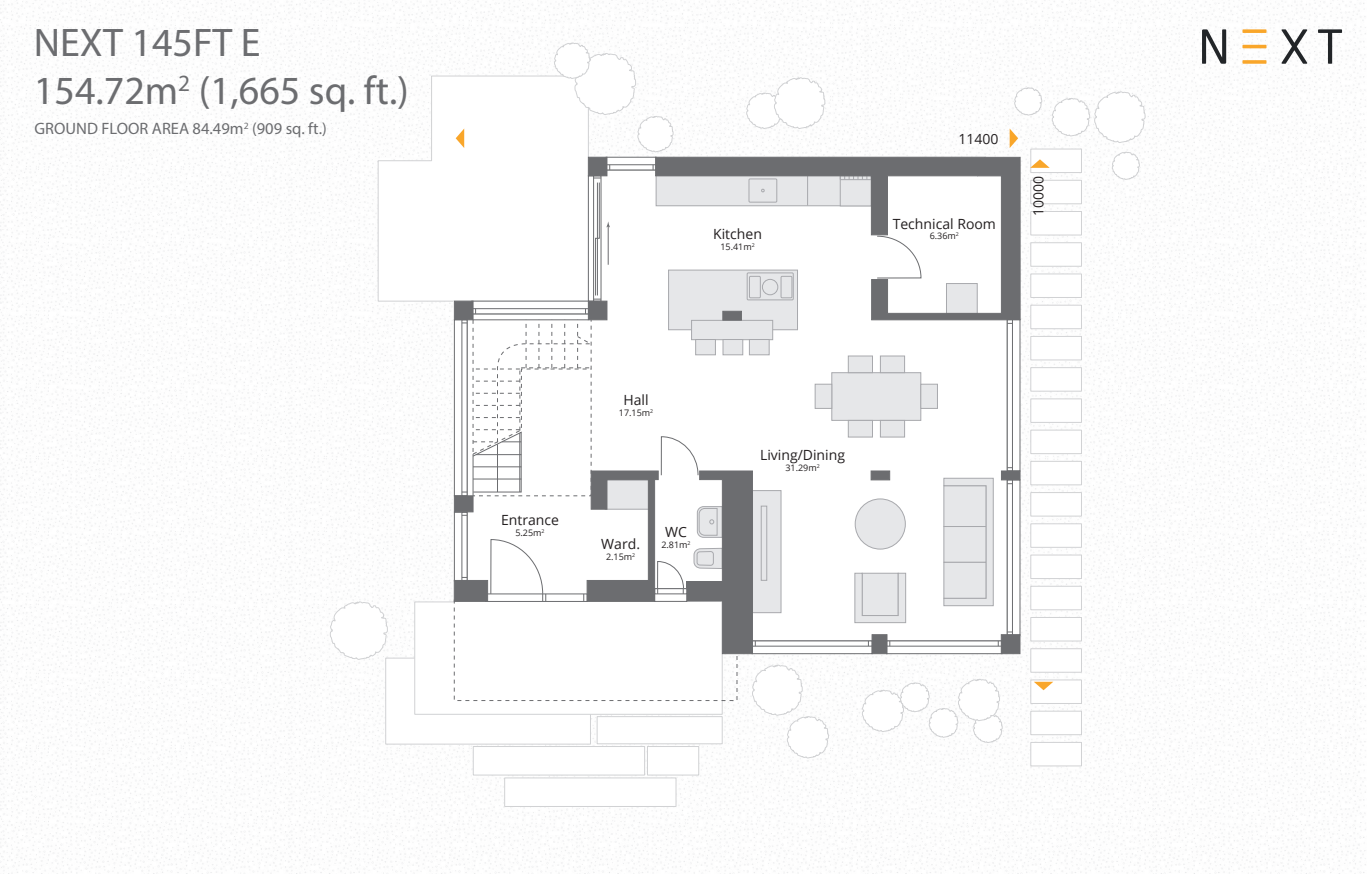
<style>
.page{position:relative;width:1367px;height:874px;background:#fff}
.page>*{position:absolute;margin:0;border:0;box-sizing:border-box;transform-origin:0 0}
.t1{font:40px/48px "Myriad Pro";color:#6c6d70}
.t2{font:16.4px "Myriad Pro";color:#6c6d70}
.t3{font:14px "Open Sans";color:#231f20}
.t4{font:9px "Open Sans";color:#231f20}
</style>
<div class="page">
<img style="left:0;top:0;width:1366px;height:873px">
<svg style="left:745px;top:75px;width:80px;height:55px"></svg>
<svg style="left:1111px;top:150px;width:29px;height:30px"></svg>
<svg style="left:1013px;top:86px;width:29px;height:30px"></svg>
<svg style="left:1051px;top:89px;width:94px;height:55px"></svg>
<svg style="left:861px;top:675px;width:142px;height:69px"></svg>
<div style="left:1030px;top:149px;width:51px;height:23px;background:#fff"></div>
<div style="left:1030px;top:149px;width:51px;height:24px;border:1px solid #d1d2d4"></div>
<div style="left:1030px;top:180px;width:51px;height:24px;background:#fff"></div>
<div style="left:1030px;top:180px;width:51px;height:24px;border:1px solid #d1d2d4"></div>
<div style="left:1030px;top:211px;width:51px;height:24px;background:#fff"></div>
<div style="left:1030px;top:211px;width:51px;height:24px;border:1px solid #d1d2d4"></div>
<div style="left:1030px;top:242px;width:51px;height:24px;background:#fff"></div>
<div style="left:1030px;top:242px;width:51px;height:24px;border:1px solid #d1d2d4"></div>
<div style="left:1030px;top:274px;width:51px;height:23px;background:#fff"></div>
<div style="left:1030px;top:273px;width:51px;height:25px;border:1px solid #d1d2d4"></div>
<div style="left:1030px;top:305px;width:51px;height:23px;background:#fff"></div>
<div style="left:1030px;top:304px;width:51px;height:25px;border:1px solid #d1d2d4"></div>
<div style="left:1030px;top:336px;width:51px;height:24px;background:#fff"></div>
<div style="left:1030px;top:336px;width:51px;height:24px;border:1px solid #d1d2d4"></div>
<div style="left:1030px;top:367px;width:51px;height:24px;background:#fff"></div>
<div style="left:1030px;top:367px;width:51px;height:24px;border:1px solid #d1d2d4"></div>
<div style="left:1030px;top:398px;width:51px;height:24px;background:#fff"></div>
<div style="left:1030px;top:398px;width:51px;height:24px;border:1px solid #d1d2d4"></div>
<div style="left:1030px;top:430px;width:51px;height:23px;background:#fff"></div>
<div style="left:1030px;top:429px;width:51px;height:25px;border:1px solid #d1d2d4"></div>
<div style="left:1030px;top:461px;width:51px;height:23px;background:#fff"></div>
<div style="left:1030px;top:460px;width:51px;height:25px;border:1px solid #d1d2d4"></div>
<div style="left:1030px;top:492px;width:51px;height:24px;background:#fff"></div>
<div style="left:1030px;top:492px;width:51px;height:24px;border:1px solid #d1d2d4"></div>
<div style="left:1030px;top:523px;width:51px;height:24px;background:#fff"></div>
<div style="left:1030px;top:523px;width:51px;height:24px;border:1px solid #d1d2d4"></div>
<div style="left:1030px;top:554px;width:51px;height:24px;background:#fff"></div>
<div style="left:1030px;top:554px;width:51px;height:24px;border:1px solid #d1d2d4"></div>
<div style="left:1030px;top:586px;width:51px;height:23px;background:#fff"></div>
<div style="left:1030px;top:585px;width:51px;height:25px;border:1px solid #d1d2d4"></div>
<div style="left:1030px;top:617px;width:51px;height:23px;background:#fff"></div>
<div style="left:1030px;top:616px;width:51px;height:25px;border:1px solid #d1d2d4"></div>
<div style="left:1030px;top:648px;width:51px;height:24px;background:#fff"></div>
<div style="left:1030px;top:648px;width:51px;height:24px;border:1px solid #d1d2d4"></div>
<div style="left:1030px;top:679px;width:51px;height:24px;background:#fff"></div>
<div style="left:1030px;top:679px;width:51px;height:24px;border:1px solid #d1d2d4"></div>
<div style="left:1030px;top:710px;width:51px;height:24px;background:#fff"></div>
<div style="left:1030px;top:710px;width:51px;height:24px;border:1px solid #d1d2d4"></div>
<div style="left:1030px;top:742px;width:51px;height:23px;background:#fff"></div>
<div style="left:1030px;top:741px;width:51px;height:25px;border:1px solid #d1d2d4"></div>
<svg style="left:1242px;top:29px;width:24px;height:4px"></svg>
<svg style="left:1242px;top:45px;width:24px;height:3px"></svg>
<svg style="left:1242px;top:60px;width:24px;height:4px"></svg>
<svg style="left:1201px;top:29px;width:25px;height:35px"></svg>
<svg style="left:1317px;top:29px;width:24px;height:35px"></svg>
<svg style="left:1281px;top:29px;width:26px;height:35px"></svg>
<svg style="left:453px;top:301px;width:554px;height:339px"></svg>
<div style="left:831px;top:372px;width:90px;height:48px;background:#e6e7e9;border:1px solid #a8a9ad"></div>
<div style="left:814px;top:384px;width:18px;height:24px;background:#e6e7e9;border:1px solid #a8a9ad"></div>
<div style="left:920px;top:384px;width:17px;height:24px;background:#e6e7e9;border:1px solid #a8a9ad"></div>
<div style="left:848px;top:355px;width:24px;height:18px;background:#e6e7e9;border:1px solid #a8a9ad"></div>
<div style="left:880px;top:355px;width:24px;height:18px;background:#e6e7e9;border:1px solid #a8a9ad"></div>
<div style="left:848px;top:420px;width:24px;height:17px;background:#e6e7e9;border:1px solid #a8a9ad"></div>
<div style="left:880px;top:420px;width:24px;height:17px;background:#e6e7e9;border:1px solid #a8a9ad"></div>
<svg style="left:829px;top:646px;width:42px;height:7px"></svg>
<div style="left:752px;top:640px;width:120px;height:5px;background:#fff"></div>
<div style="left:751px;top:640px;width:121px;height:6px;border:1px solid #6c6d70"></div>
<svg style="left:887px;top:646px;width:114px;height:7px"></svg>
<div style="left:886px;top:640px;width:116px;height:5px;background:#fff"></div>
<div style="left:886px;top:640px;width:116px;height:6px;border:1px solid #6c6d70"></div>
<svg style="left:1012px;top:480px;width:8px;height:154px"></svg>
<div style="left:1007px;top:479px;width:5px;height:155px;background:#fff"></div>
<div style="left:1007px;top:479px;width:5px;height:156px;border:1px solid #6c6d70"></div>
<svg style="left:1012px;top:320px;width:8px;height:150px"></svg>
<div style="left:1007px;top:319px;width:5px;height:151px;background:#fff"></div>
<div style="left:1007px;top:319px;width:5px;height:152px;border:1px solid #6c6d70"></div>
<div style="left:472px;top:301px;width:116px;height:13px;background:#fff"></div>
<div style="left:471px;top:301px;width:118px;height:13px;border:1px solid #6c6d70"></div>
<svg style="left:1009px;top:128px;width:9px;height:20px"></svg>
<svg style="left:1030px;top:159px;width:19px;height:9px"></svg>
<svg style="left:1034px;top:681px;width:19px;height:9px"></svg>
<svg style="left:378px;top:40px;width:296px;height:261px"></svg>
<svg style="left:943px;top:477px;width:50px;height:129px;background:#e0e1e3"></svg>
<svg style="left:854px;top:572px;width:52px;height:50px;background:#dfe0e2"></svg>
<div style="left:855px;top:498px;width:50px;height:51px;background:#e6e7e9;border-radius:50%"></div>
<div style="left:855px;top:498px;width:50px;height:51px;border:1px solid #a8a9ad;border-radius:50%"></div>
<svg style="left:655px;top:157px;width:365px;height:163px"></svg>
<div style="left:1001px;top:634px;width:19px;height:19px;background:#6c6d70;border:1px solid #6c6d70"></div>
<div style="left:871px;top:634px;width:16px;height:19px;background:#6c6d70;border:1px solid #6c6d70"></div>
<svg style="left:329px;top:308px;width:500px;height:451px"></svg>
<div style="left:454px;top:495px;width:19px;height:17px;background:#6c6d70;border:1px solid #6c6d70"></div>
<div style="left:454px;top:301px;width:19px;height:19px;background:#6c6d70"></div>
<div style="left:588px;top:301px;width:19px;height:19px;background:#6c6d70"></div>
<div style="left:588px;top:157px;width:19px;height:19px;background:#6c6d70"></div>
<div style="left:1001px;top:470px;width:19px;height:10px;background:#6c6d70;border:1px solid #6c6d70"></div>
<div style="left:870px;top:470px;width:19px;height:10px;background:#6c6d70;border:1px solid #6c6d70"></div>
<div style="left:722px;top:311px;width:19px;height:9px;background:#6c6d70"></div>
<div style="left:597px;top:716px;width:125px;height:27px;background:#fff"></div>
<div style="left:596px;top:715px;width:126px;height:28px;border:1px solid #d1d2d4"></div>
<div style="left:473px;top:746px;width:171px;height:28px;background:#fff"></div>
<div style="left:473px;top:745px;width:172px;height:30px;border:1px solid #d1d2d4"></div>
<div style="left:504px;top:777px;width:172px;height:29px;background:#fff"></div>
<div style="left:504px;top:777px;width:172px;height:29px;border:1px solid #d1d2d4"></div>
<div style="left:647px;top:746px;width:51px;height:28px;background:#fff"></div>
<div style="left:647px;top:745px;width:52px;height:30px;border:1px solid #d1d2d4"></div>
<h1 class="t1" style="left:34px;top:18px;width:376px">NEXT 145FT E<br>154.72m<sup>2</sup> (1,665 sq. ft.)</h1>
<p class="t2" style="left:35px;top:118px;width:294px">GROUND FLOOR AREA 84.49m<sup>2</sup> (909 sq. ft.)</p>
<p class="t3" style="left:713px;top:224px;width:50px">Kitchen</p>
<p class="t4" style="left:720px;top:240px;width:36px">15.41m<sup>2</sup></p>
<p class="t3" style="left:958px;top:129px;width:42px">11400</p>
<p class="t3" style="left:892px;top:214px;width:105px">Technical Room</p>
<p class="t4" style="left:929px;top:230px;width:31px">6.36m<sup>2</sup></p>
<p class="t3" style="left:1028px;top:216px;width:42px;rotate:-90deg">10000</p>
<p class="t3" style="left:501px;top:510px;width:59px">Entrance</p>
<p class="t4" style="left:515px;top:526px;width:31px">5.25m<sup>2</sup></p>
<p class="t3" style="left:623px;top:390px;width:27px">Hall</p>
<p class="t4" style="left:619px;top:406px;width:36px">17.15m<sup>2</sup></p>
<p class="t3" style="left:601px;top:534px;width:40px">Ward.</p>
<p class="t4" style="left:606px;top:550px;width:31px">2.15m<sup>2</sup></p>
<p class="t3" style="left:665px;top:522px;width:23px">WC</p>
<p class="t4" style="left:661px;top:538px;width:31px">2.81m<sup>2</sup></p>
<p class="t3" style="left:760px;top:445px;width:86px">Living/Dining</p>
<p class="t4" style="left:785px;top:461px;width:36px">31.29m<sup>2</sup></p>
</div>
